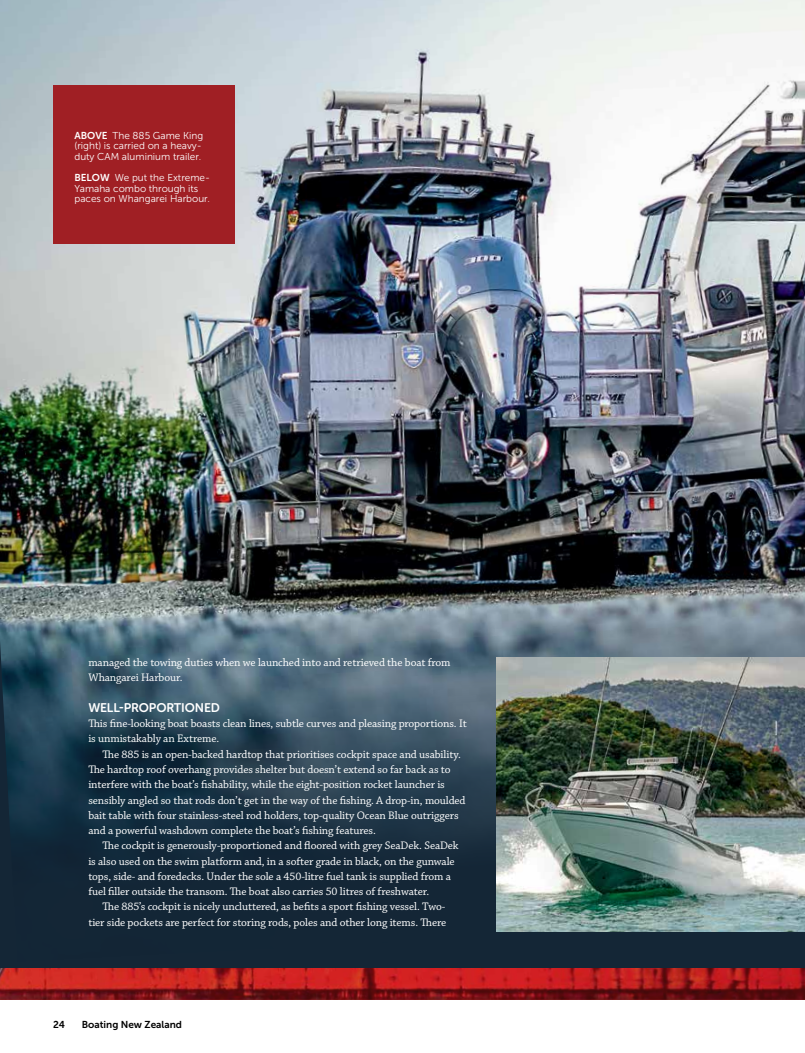
<style>
.page{position:relative;width:805px;height:1053px;background:#fff}
.page>*{position:absolute;margin:0;border:0;box-sizing:border-box;transform-origin:0 0}
.t1{font:12.5px "Museo Sans Rounded 700";letter-spacing:-.01em;color:#fff}
.t2{font:11.5px/15.2px "Chaparral Pro";letter-spacing:-.01em;color:#fff}
.t3{font:10px/10.6px "Museo Sans 300";color:#fff}
.t4{font:10px "Museo Sans 700";color:#000}
.s1{font-family:"Museo Sans 700"}
</style>
<div class="page">
<img style="left:0;top:967px;width:804px;height:32px">
<img style="left:0;top:0;width:804px;height:962px">
<img style="left:496px;top:657px;width:308px;height:274px">
<div style="left:53px;top:85px;width:181px;height:158px;background:#a01f24"></div>
<p class="t3" style="left:74px;top:130px;width:130px"><span class="s1">ABOVE</span> The 885 Game King (right) is carried on a heavy&shy;duty CAM aluminium trailer.</p>
<p class="t3" style="left:74px;top:172px;width:137px"><span class="s1">BELOW</span> We put the Extreme-<br>Yamaha combo through its paces on Whangarei Harbour.</p>
<p class="t2" style="left:88px;top:655px;width:364px">managed the towing duties when we launched into and retrieved the boat from<br>Whangarei Harbour.</p>
<p class="t1" style="left:88px;top:700px;width:133px">WELL-PROPORTIONED</p>
<p class="t2" style="left:88px;top:716px;width:380px">This fine-looking boat boasts clean lines, subtle curves and pleasing proportions. It is unmistakably an Extreme.</p>
<p class="t2" style="left:88px;top:746px;width:378px;text-indent:14px">The 885 is an open-backed hardtop that prioritises cockpit space and usability.<br>The hardtop roof overhang provides shelter but doesn’t extend so far back as to interfere with the boat’s fishability, while the eight-position rocket launcher is sensibly angled so that rods don’t get in the way of the fishing. A drop-in, moulded bait table with four stainless-steel rod holders, top-quality Ocean Blue outriggers and a powerful washdown complete the boat’s fishing features.</p>
<p class="t2" style="left:88px;top:838px;width:372px;text-indent:14px">The cockpit is generously-proportioned and floored with grey SeaDek. SeaDek is also used on the swim platform and, in a softer grade in black, on the gunwale tops, side- and foredecks. Under the sole a 450-litre fuel tank is supplied from a fuel filler outside the transom. The boat also carries 50 litres of freshwater.</p>
<p class="t2" style="left:88px;top:899px;width:359px;text-align:right">The 885’s cockpit is nicely uncluttered, as befits a sport fishing vessel. Two&shy;tier side pockets are perfect for storing rods, poles and other long items. There</p>
<p class="t4" style="left:53px;top:1019px;width:13px">24</p>
<p class="t4" style="left:82px;top:1019px;width:102px">Boating New Zealand</p>
</div>
